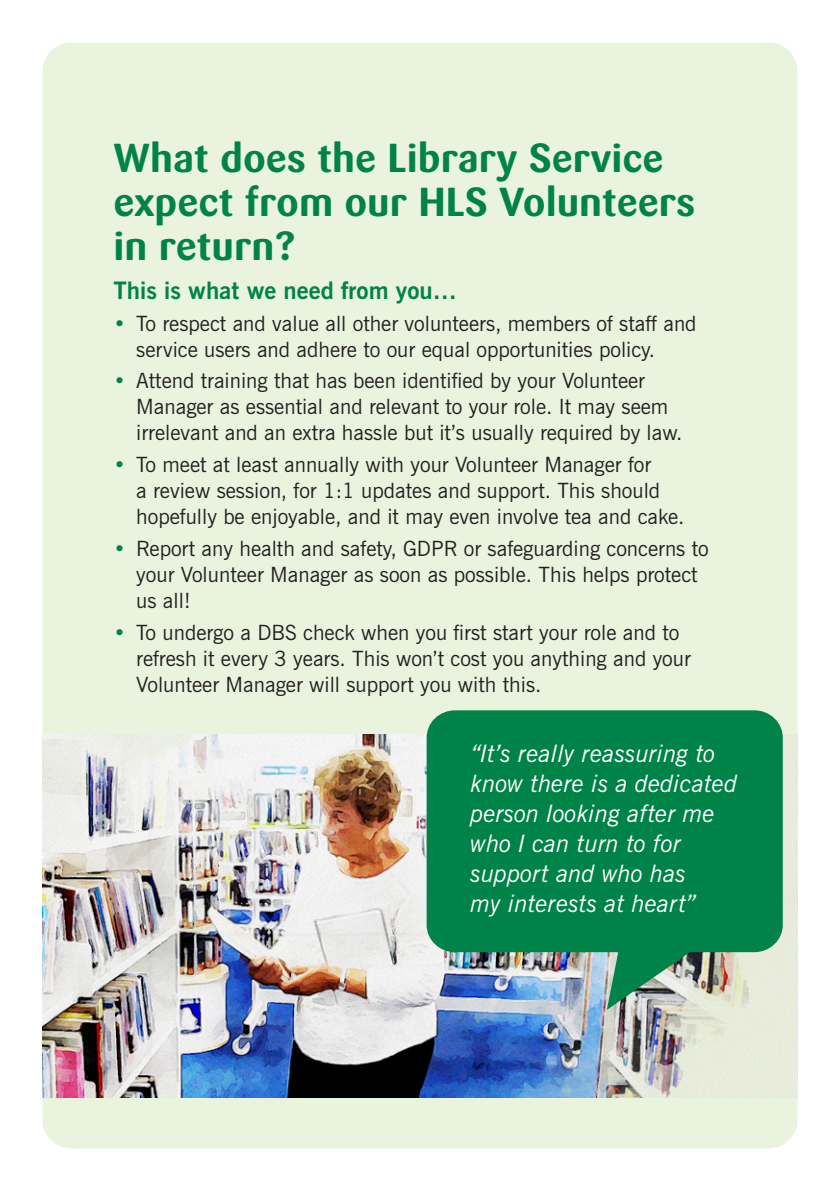
<style>
.page{position:relative;width:840px;height:1191px;background:#fff}
.page>*{position:absolute;margin:0;border:0;box-sizing:border-box;transform-origin:0 0}
.Heading_2{font:700 40px/44px "Sari";color:#008348}
.Quotes{font:italic 24px/30px "News Gothic BT";color:#fff}
.Heading_3{font:700 24px "News Gothic BT";color:#008348}
.Bullet{font:21px/26px "News Gothic BT";color:#231f20}
.s1{color:#008348}
</style>
<div class="page">
<div style="left:43px;top:43px;width:754px;height:1105px;background:#e9f3de;border-radius:28px"></div>
<img style="left:43px;top:734px;width:754px;height:363px">
<svg style="left:426px;top:710px;width:356px;height:300px;background:#208d5e"></svg>
<p class="Heading_2" style="left:113px;top:136px;width:583px">What does the Library Service expect from our HLS Volunteers in return?</p>
<p class="Heading_3" style="left:113px;top:276px;width:344px">This is what we need from you…</p>
<p class="Bullet" style="left:136px;top:310px;width:561px;text-indent:-23px"><span class="s1">•</span> To respect and value all other volunteers, members of staff and service users and adhere to our equal opportunities policy.</p>
<p class="Bullet" style="left:136px;top:368px;width:547px;text-indent:-23px"><span class="s1">•</span> Attend training that has been identified by your Volunteer<br>Manager as essential and relevant to your role. It may seem irrelevant and an extra hassle but it’s usually required by law.</p>
<p class="Bullet" style="left:136px;top:451px;width:549px;text-indent:-23px"><span class="s1">•</span> To meet at least annually with your Volunteer Manager for<br>a review session, for 1:1 updates and support. This should hopefully be enjoyable, and it may even involve tea and cake.</p>
<p class="Bullet" style="left:136px;top:535px;width:573px;text-indent:-23px"><span class="s1">•</span> Report any health and safety, GDPR or safeguarding concerns to your Volunteer Manager as soon as possible. This helps protect us all!</p>
<p class="Bullet" style="left:136px;top:619px;width:556px;text-indent:-23px"><span class="s1">•</span> To undergo a DBS check when you first start your role and to refresh it every 3 years. This won’t cost you anything and your<br>Volunteer Manager will support you with this.</p>
<p class="Quotes" style="left:470px;top:738px;width:268px">“It’s really reassuring to know there is a dedicated person looking after me who I can turn to for support and who has<br>my interests at heart”</p>
</div>
